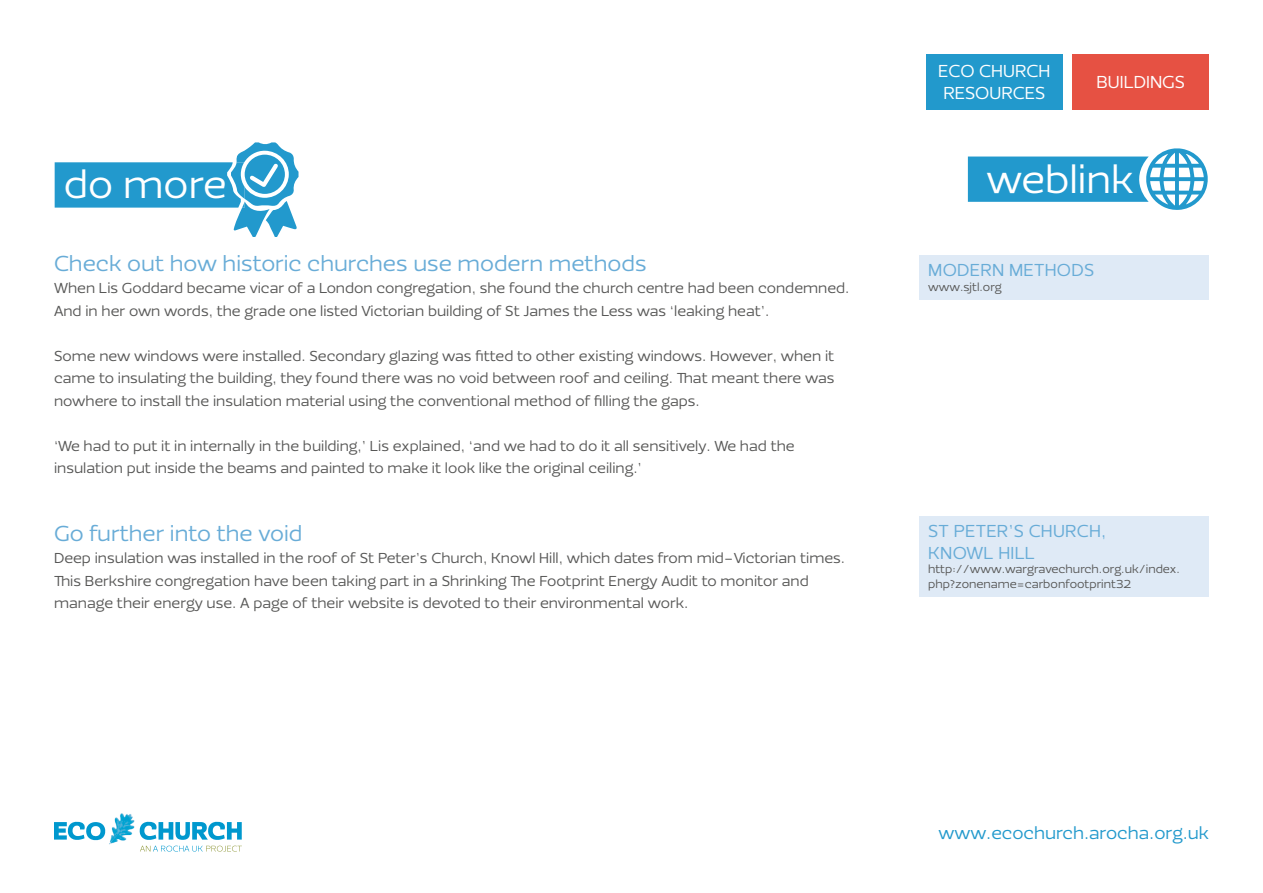
<style>
.page{position:relative;width:1263px;height:893px;background:#fff}
.page>*{position:absolute;margin:0;border:0;box-sizing:border-box;transform-origin:0 0}
.t1{font:40.35px "Ezzo";color:#fff}
.t2{font:22.5px "Ezzo";color:#68acd7}
.t3{font:18px/21.6px "Ezzo";letter-spacing:.015em;color:#68acd7}
.t4{font:18px/21.6px "Ezzo";color:#fff}
.t5{font:18px "Ezzo";color:#29c}
.t6{font:15px/22.5px "Ezzo";color:#575756}
.t7{font:12px/14.4px "Ezzo";color:#575756}
</style>
<div class="page">
<div style="left:926px;top:54px;width:136px;height:55px;background:#29c"></div>
<div style="left:1073px;top:54px;width:136px;height:55px;background:#e65143"></div>
<img style="left:94px;top:813px;width:53px;height:33px">
<svg style="left:54px;top:821px;width:51px;height:19px"></svg>
<svg style="left:140px;top:821px;width:102px;height:19px"></svg>
<svg style="left:140px;top:846px;width:102px;height:6px"></svg>
<svg style="left:55px;top:142px;width:243px;height:95px"></svg>
<div style="left:919px;top:255px;width:290px;height:44px;background:#dfeaf6"></div>
<div style="left:919px;top:516px;width:290px;height:80px;background:#dfeaf6"></div>
<svg style="left:968px;top:148px;width:240px;height:62px"></svg>
<h1 class="t1" style="left:64px;top:159px;width:165px">do more</h1>
<h2 class="t2" style="left:54px;top:249px;width:594px">Check out how historic churches use modern methods</h2>
<p class="t6" style="left:54px;top:277px;width:797px">When Lis Goddard became vicar of a London congregation, she found the church centre had been condemned.<br>And in her own words, the grade one listed Victorian building of St James the Less was ‘leaking heat’.</p>
<p class="t6" style="left:54px;top:345px;width:782px;text-align:justify">Some new windows were installed. Secondary glazing was fitted to other existing windows. However, when it came to insulating the building, they found there was no void between roof and ceiling. That meant there was nowhere to install the insulation material using the conventional method of filling the gaps.</p>
<p class="t6" style="left:54px;top:435px;width:742px">‘We had to put it in internally in the building,’ Lis explained, ‘and we had to do it all sensitively. We had the insulation put inside the beams and painted to make it look like the original ceiling.’</p>
<h2 class="t2" style="left:54px;top:519px;width:250px">Go further into the void</h2>
<p class="t6" style="left:54px;top:547px;width:793px">Deep insulation was installed in the roof of St Peter’s Church, Knowl Hill, which dates from mid-Victorian times.<br>This Berkshire congregation have been taking part in a Shrinking The Footprint Energy Audit to monitor and manage their energy use. A page of their website is devoted to their environmental work.</p>
<p class="t4" style="left:938px;top:60px;width:114px">ECO CHURCH<br>RESOURCES</p>
<p class="t4" style="left:1096px;top:71px;width:90px">BUILDINGS</p>
<h1 class="t1" style="left:986px;top:153px;width:149px">weblink</h1>
<p class="t3" style="left:928px;top:259px;width:167px">MODERN METHODS</p>
<p class="t7" style="left:928px;top:279px;width:75px">www.sjtl.org</p>
<p class="t3" style="left:928px;top:520px;width:180px">ST PETER’S CHURCH,<br>KNOWL HILL</p>
<p class="t7" style="left:928px;top:562px;width:253px">http://www.wargravechurch.org.uk/index. php?zonename=carbonfootprint32</p>
<p class="t5" style="left:938px;top:821px;width:272px">www.ecochurch.arocha.org.uk</p>
</div>
